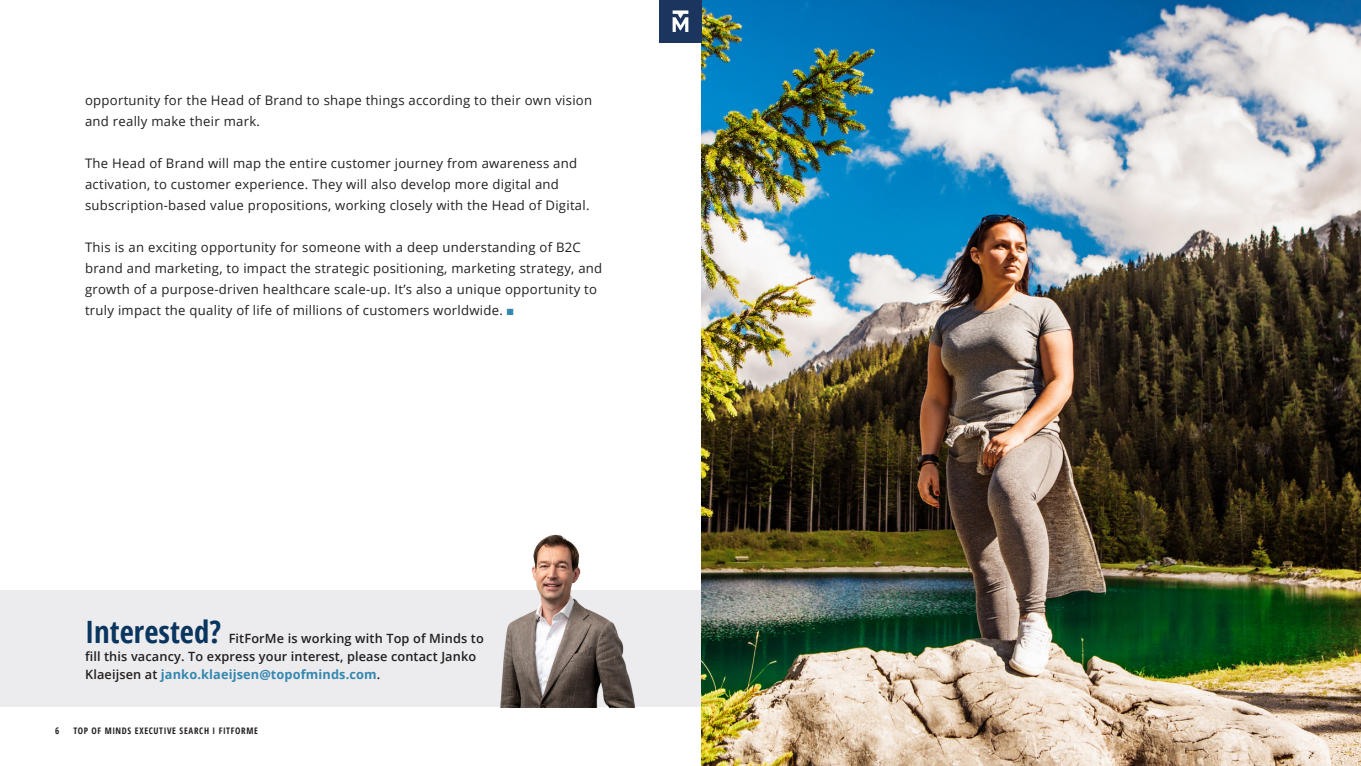
<style>
.page{position:relative;width:1361px;height:766px;background:#fff}
.page>*{position:absolute;margin:0;border:0;box-sizing:border-box;transform-origin:0 0}
.t1{font:700 condensed 30.75px "Open Sans";color:#0a355e}
.t2{font:13.12px/21px "Open Sans";letter-spacing:.02em;color:#231f20}
.t3{font:600 12.75px/18px "Open Sans";letter-spacing:.01em;color:#231f20}
.t4{font:700 condensed 9px "Open Sans";letter-spacing:.07em;color:#231f20}
.s1{color:#3587b0}
.s2{font-weight:700;color:#3587b0}
</style>
<div class="page">
<div style="left:0;top:590px;width:702px;height:116px;background:#ececee"></div>
<img style="left:500px;top:534px;width:135px;height:172px">
<img style="left:702px;top:0;width:659px;height:765px">
<div style="left:659px;top:0;width:43px;height:43px;background:#1c355e"></div>
<svg style="left:672px;top:10px;width:16px;height:22px"></svg>
<p class="t2" style="left:85px;top:89px;width:509px">opportunity for the Head of Brand to shape things according to their own vision and really make their mark.</p>
<p class="t2" style="left:85px;top:152px;width:506px">The Head of Brand will map the entire customer journey from awareness and activation, to customer experience. They will also develop more digital and subscription-based value propositions, working closely with the Head of Digital.</p>
<p class="t2" style="left:85px;top:236px;width:519px">This is an exciting opportunity for someone with a deep understanding of B2C brand and marketing, to impact the strategic positioning, marketing strategy, and growth of a purpose-driven healthcare scale-up. It’s also a unique opportunity to truly impact the quality of life of millions of customers worldwide. <span class="s1">■</span></p>
<p class="t1" style="left:85px;top:609px;width:138px">Interested?</p>
<p class="t3" style="left:85px;top:628px;width:400px;text-indent:144px">FitForMe is working with Top of Minds to fill this vacancy. To express your interest, please contact Janko<br>Klaeijsen at <span class="s2">janko.klaeijsen@topofminds.com</span>.</p>
<p class="t4" style="left:55px;top:724px;width:6px">6</p>
<p class="t4" style="left:73px;top:724px;width:186px">TOP OF MINDS EXECUTIVE SEARCH I FITFORME</p>
</div>
